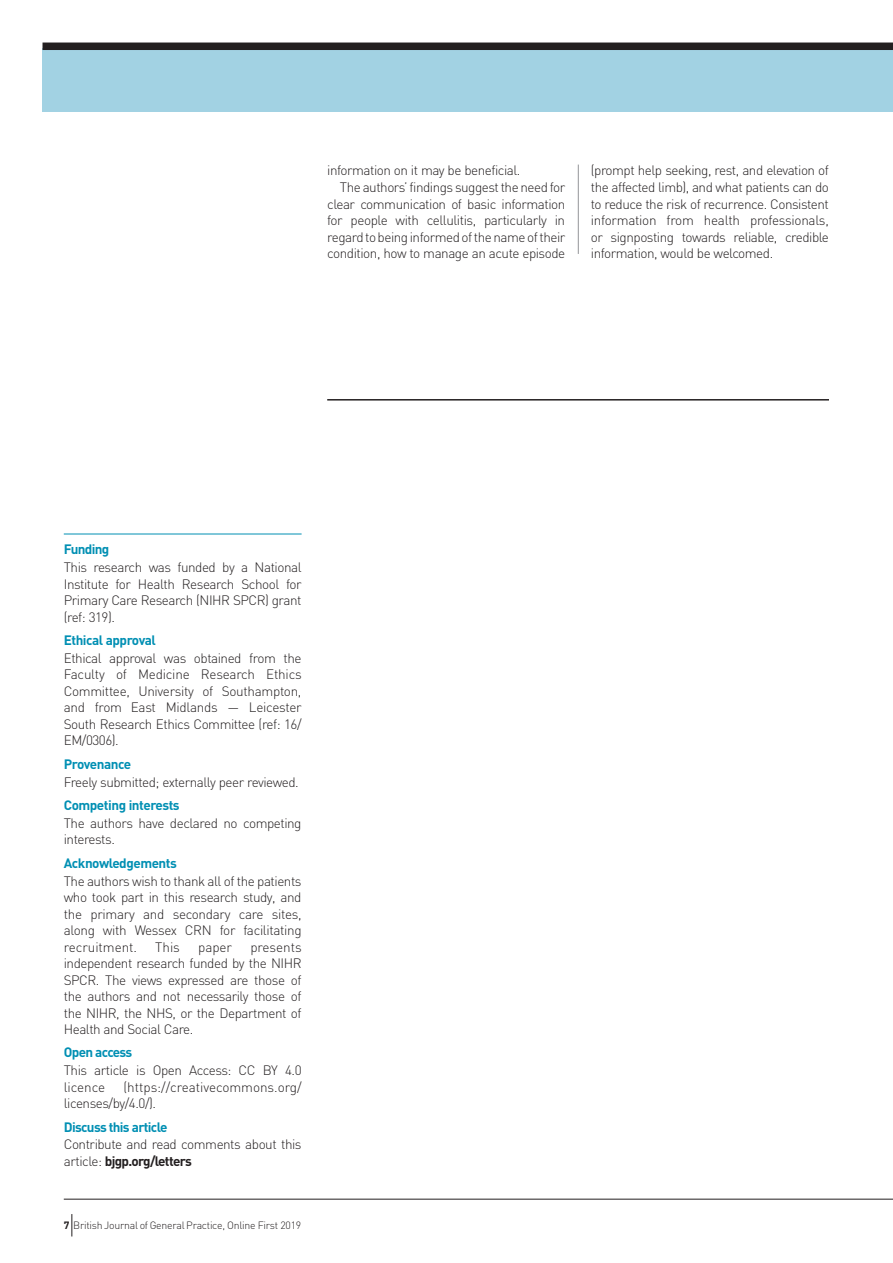
<style>
.page{position:relative;width:893px;height:1263px;background:#fff}
.page>*{position:absolute;margin:0;border:0;box-sizing:border-box;transform-origin:0 0}
.Acknowledgements_cop{font:300 13.5px/16.5px "DIN";letter-spacing:-.035em;color:#231f20;text-align:justify}
.Body_copy_indent{font:300 13.5px/16.6px "DIN";letter-spacing:-.035em;color:#231f20;text-align:justify}
.Acknowledgements_Bol{font:700 13.5px "DIN";letter-spacing:-.035em;color:#008fb3}
.Acknowledgements_cop-2{font:300 13.5px/16.5px "DIN";letter-spacing:-.005em;color:#231f20}
.Acknowledgements_cop-3{font:700 13.5px "DIN";letter-spacing:-.05em;color:#008fb3}
.Body_Copy_First_para{font:300 13.5px "DIN";letter-spacing:-.035em;color:#231f20}
.t1{font:300 10.5px "DIN";letter-spacing:-.025em;color:#231f20}
.s1{font-weight:700}
</style>
<div class="page">
<div style="left:43px;top:48px;width:850px;height:64px;background:#a2d2e3"></div>
<div style="left:43px;top:43px;width:850px;height:7px;background:#231f20"></div>
<hr style="left:578px;top:165px;width:1px;height:89px;background:#939598">
<hr style="left:64px;top:534px;width:238px;height:1px;background:#008fb3">
<hr style="left:327px;top:399px;width:502px;height:2px;background:#231f20">
<hr style="left:64px;top:1199px;width:829px;height:1px;background:#231f20">
<svg style="left:71px;top:1214px;width:1px;height:22px"></svg>
<p class="Body_Copy_First_para" style="left:327px;top:162px;width:195px">information on it may be beneficial.</p>
<p class="Body_copy_indent" style="left:327px;top:179px;width:240px;text-indent:13px">The authors’ findings suggest the need for clear communication of basic information for people with cellulitis, particularly in regard to being informed of the name of their condition, how to manage an acute episode</p>
<p class="Body_copy_indent" style="left:591px;top:162px;width:240px">(prompt help seeking, rest, and elevation of the affected limb), and what patients can do to reduce the risk of recurrence. Consistent information from health professionals, or signposting towards reliable, credible information, would be welcomed.</p>
<p class="Acknowledgements_cop-3" style="left:64px;top:541px;width:47px">Funding</p>
<p class="Acknowledgements_cop" style="left:64px;top:559px;width:239px">This research was funded by a National Institute for Health Research School for Primary Care Research (NIHR SPCR) grant (ref: 319).</p>
<p class="Acknowledgements_Bol" style="left:64px;top:631px;width:94px">Ethical approval</p>
<p class="Acknowledgements_cop" style="left:64px;top:650px;width:239px">Ethical approval was obtained from the Faculty of Medicine Research Ethics Committee, University of Southampton, and from East Midlands — Leicester South Research Ethics Committee (ref: 16/ EM/0306).</p>
<p class="Acknowledgements_Bol" style="left:64px;top:755px;width:69px">Provenance</p>
<p class="Acknowledgements_cop" style="left:64px;top:773px;width:237px">Freely submitted; externally peer reviewed.</p>
<p class="Acknowledgements_Bol" style="left:64px;top:796px;width:117px">Competing interests</p>
<p class="Acknowledgements_cop" style="left:64px;top:814px;width:239px">The authors have declared no competing interests.</p>
<p class="Acknowledgements_Bol" style="left:64px;top:854px;width:115px">Acknowledgements</p>
<p class="Acknowledgements_cop" style="left:64px;top:872px;width:239px">The authors wish to thank all of the patients who took part in this research study, and the primary and secondary care sites, along with Wessex CRN for facilitating recruitment.</p>
<p class="Acknowledgements_cop" style="left:155px;top:938px;width:26px">This</p>
<p class="Acknowledgements_cop" style="left:198px;top:938px;width:36px">paper</p>
<p class="Acknowledgements_cop" style="left:64px;top:938px;width:239px;text-indent:187px">presents independent research funded by the NIHR SPCR. The views expressed are those of the authors and not necessarily those of the NIHR, the NHS, or the Department of Health and Social Care.</p>
<p class="Acknowledgements_cop-3" style="left:64px;top:1044px;width:70px">Open access</p>
<p class="Acknowledgements_cop" style="left:64px;top:1062px;width:239px">This article is Open Access: CC BY 4.0 licence</p>
<p class="Acknowledgements_cop-2" style="left:64px;top:1078px;width:239px;text-indent:60px">(https://creativecommons.org/ licenses/by/4.0/).</p>
<p class="Acknowledgements_cop-3" style="left:64px;top:1118px;width:105px">Discuss this article</p>
<p class="Acknowledgements_cop" style="left:64px;top:1136px;width:239px">Contribute and read comments about this article: <span class="s1">bjgp.org/letters</span></p>
<p class="t1" style="left:64px;top:1218px;width:239px"><span class="s1">7</span> British Journal of General Practice, Online First 2019</p>
</div>
